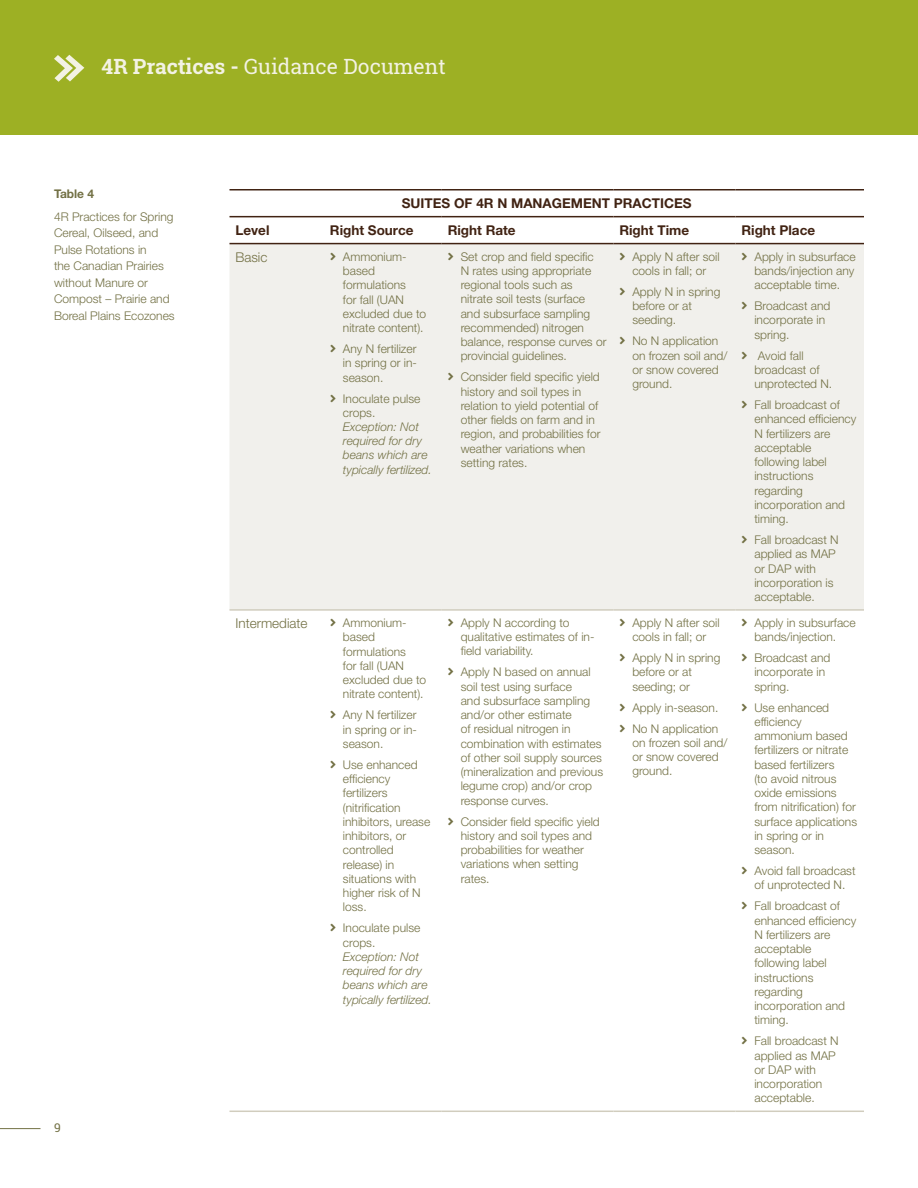
<style>
.page{position:relative;width:918px;height:1188px;background:#fff}
.page>*{position:absolute;margin:0;border:0;box-sizing:border-box;transform-origin:0 0}
.t1{font:21px "Roboto Slab";color:#f3f2e4}
.t2{font:700 13.5px "Helvetica Neue LT Std";color:#412313}
.t3{font:300 13.5px "Helvetica Neue LT Std";color:#737145}
.t4{font:300 12px/14.2px "Helvetica Neue LT Std";color:#737145}
.t5{font:italic 300 12px/14.2px "Helvetica Neue LT Std";color:#737145}
.t6{font:700 12px "Helvetica Neue LT Std";color:#737145}
.t7{font:12px "Roboto Slab";color:#737145}
.s1{font-weight:700}
</style>
<div class="page">
<div style="left:0;top:0;width:918px;height:135px;background:#9db024"></div>
<svg style="left:54px;top:55px;width:30px;height:27px"></svg>
<hr style="left:0;top:1128px;width:40px;height:1px;background:#737145">
<div style="left:230px;top:244px;width:634px;height:365px;background:#f1f0ec"></div>
<hr style="left:230px;top:609px;width:94px;height:2px;background:#d1cdbe">
<hr style="left:324px;top:609px;width:118px;height:2px;background:#d1cdbe">
<hr style="left:442px;top:609px;width:171px;height:2px;background:#d1cdbe">
<hr style="left:613px;top:609px;width:122px;height:2px;background:#d1cdbe">
<hr style="left:735px;top:609px;width:129px;height:2px;background:#d1cdbe">
<hr style="left:230px;top:1111px;width:94px;height:1px;background:#d1cdbe">
<hr style="left:324px;top:1111px;width:118px;height:1px;background:#d1cdbe">
<hr style="left:442px;top:1111px;width:171px;height:1px;background:#d1cdbe">
<hr style="left:613px;top:1111px;width:122px;height:1px;background:#d1cdbe">
<hr style="left:735px;top:1111px;width:129px;height:1px;background:#d1cdbe">
<hr style="left:230px;top:243px;width:94px;height:1px;background:#412313">
<hr style="left:324px;top:243px;width:118px;height:1px;background:#412313">
<hr style="left:442px;top:243px;width:171px;height:1px;background:#412313">
<hr style="left:613px;top:243px;width:122px;height:1px;background:#412313">
<hr style="left:735px;top:243px;width:129px;height:1px;background:#412313">
<hr style="left:230px;top:189px;width:94px;height:1px;background:#412313">
<hr style="left:324px;top:189px;width:118px;height:1px;background:#412313">
<hr style="left:442px;top:189px;width:171px;height:1px;background:#412313">
<hr style="left:613px;top:189px;width:122px;height:1px;background:#412313">
<hr style="left:735px;top:189px;width:129px;height:1px;background:#412313">
<hr style="left:230px;top:216px;width:94px;height:1px;background:#412313">
<hr style="left:324px;top:216px;width:118px;height:1px;background:#412313">
<hr style="left:442px;top:216px;width:171px;height:1px;background:#412313">
<hr style="left:613px;top:216px;width:122px;height:1px;background:#412313">
<hr style="left:735px;top:216px;width:129px;height:1px;background:#412313">
<svg style="left:331px;top:253px;width:4px;height:7px"></svg>
<svg style="left:331px;top:345px;width:4px;height:7px"></svg>
<svg style="left:331px;top:394px;width:4px;height:8px"></svg>
<svg style="left:448px;top:252px;width:5px;height:8px"></svg>
<svg style="left:448px;top:373px;width:5px;height:8px"></svg>
<svg style="left:620px;top:252px;width:5px;height:8px"></svg>
<svg style="left:620px;top:288px;width:5px;height:7px"></svg>
<svg style="left:620px;top:337px;width:5px;height:8px"></svg>
<svg style="left:742px;top:252px;width:5px;height:8px"></svg>
<svg style="left:742px;top:302px;width:5px;height:7px"></svg>
<svg style="left:742px;top:351px;width:5px;height:8px"></svg>
<svg style="left:742px;top:401px;width:5px;height:7px"></svg>
<svg style="left:742px;top:536px;width:5px;height:7px"></svg>
<h1 class="t1" style="left:102px;top:52px;width:346px"><span class="s1">4R Practices -</span> Guidance Document</h1>
<p class="t6" style="left:54px;top:186px;width:42px">Table 4</p>
<p class="t4" style="left:54px;top:208px;width:122px;line-height:16.5px">4R Practices for Spring<br>Cereal, Oilseed, and<br>Pulse Rotations in<br>the Canadian Prairies without Manure or<br>Compost – Prairie and<br>Boreal Plains Ecozones</p>
<p class="t7" style="left:54px;top:1120px;width:8px">9</p>
<p class="t2" style="left:402px;top:195px;width:291px">SUITES OF 4R N MANAGEMENT PRACTICES</p>
<p class="t2" style="left:235px;top:222px;width:36px">Level</p>
<p class="t2" style="left:330px;top:222px;width:85px">Right Source</p>
<p class="t2" style="left:448px;top:222px;width:69px">Right Rate</p>
<p class="t2" style="left:619px;top:222px;width:71px">Right Time</p>
<p class="t2" style="left:741px;top:222px;width:75px">Right Place</p>
<p class="t3" style="left:235px;top:249px;width:34px">Basic</p>
<p class="t4" style="left:343px;top:249px;width:85px">Ammonium&shy;based formulations<br>for fall (UAN excluded due to nitrate content).</p>
<p class="t4" style="left:343px;top:341px;width:76px;text-align:justify">Any N fertilizer in spring or in&shy;season.</p>
<p class="t4" style="left:343px;top:391px;width:79px">Inoculate pulse crops.</p>
<p class="t5" style="left:343px;top:419px;width:90px">Exception: Not required for dry beans which are typically fertilized.</p>
<p class="t4" style="left:461px;top:249px;width:147px">Set crop and field specific<br>N rates using appropriate regional tools such as nitrate soil tests (surface and subsurface sampling recommended) nitrogen balance, response curves or provincial guidelines.</p>
<p class="t4" style="left:461px;top:370px;width:141px">Consider field specific yield history and soil types in relation to yield potential of other fields on farm and in region, and probabilities for weather variations when setting rates.</p>
<p class="t4" style="left:754px;top:249px;width:103px;text-align:justify">Apply in subsurface bands/injection any acceptable time.</p>
<p class="t4" style="left:754px;top:298px;width:78px">Broadcast and incorporate in spring.</p>
<p class="t4" style="left:754px;top:348px;width:79px">Avoid fall broadcast of unprotected N.</p>
<p class="t4" style="left:754px;top:397px;width:103px">Fall broadcast of enhanced efficiency<br>N fertilizers are acceptable following label instructions regarding incorporation and timing.</p>
<p class="t4" style="left:754px;top:532px;width:86px">Fall broadcast N applied as MAP or DAP with incorporation is acceptable.</p>
<p class="t4" style="left:632px;top:249px;width:89px">Apply N after soil cools in fall; or</p>
<p class="t4" style="left:632px;top:284px;width:90px">Apply N in spring before or at seeding.</p>
<p class="t4" style="left:632px;top:334px;width:97px">No N application on frozen soil and/ or snow covered ground.</p>
<p class="t3" style="left:236px;top:615px;width:74px">Intermediate</p>
<p class="t4" style="left:343px;top:616px;width:85px">Ammonium&shy;based formulations<br>for fall (UAN excluded due to nitrate content).</p>
<p class="t4" style="left:343px;top:708px;width:76px;text-align:justify">Any N fertilizer in spring or in&shy;season.</p>
<p class="t4" style="left:343px;top:757px;width:89px">Use enhanced efficiency fertilizers (nitrification inhibitors, urease inhibitors, or controlled release) in situations with higher risk of N loss.</p>
<p class="t4" style="left:343px;top:921px;width:79px">Inoculate pulse crops.</p>
<p class="t5" style="left:343px;top:949px;width:90px">Exception: Not required for dry beans which are typically fertilized.</p>
<p class="t4" style="left:461px;top:615px;width:135px">Apply N according to qualitative estimates of in&shy;field variability.</p>
<p class="t4" style="left:461px;top:665px;width:144px">Apply N based on annual soil test using surface<br>and subsurface sampling and/or other estimate<br>of residual nitrogen in combination with estimates of other soil supply sources (mineralization and previous legume crop) and/or crop response curves.</p>
<p class="t4" style="left:461px;top:814px;width:141px">Consider field specific yield history and soil types and probabilities for weather variations when setting rates.</p>
<p class="t4" style="left:632px;top:615px;width:89px">Apply N after soil cools in fall; or</p>
<p class="t4" style="left:632px;top:651px;width:90px">Apply N in spring before or at seeding; or</p>
<p class="t4" style="left:632px;top:697px;width:88px;line-height:21px">Apply in-season.<br>No N application</p>
<p class="t4" style="left:632px;top:735px;width:97px">on frozen soil and/ or snow covered ground.</p>
<p class="t4" style="left:754px;top:615px;width:103px">Apply in subsurface bands/injection.</p>
<p class="t4" style="left:754px;top:650px;width:78px">Broadcast and incorporate in spring.</p>
<p class="t4" style="left:754px;top:700px;width:104px">Use enhanced efficiency ammonium based fertilizers or nitrate based fertilizers<br>(to avoid nitrous oxide emissions from nitrification) for surface applications in spring or in season.</p>
<p class="t4" style="left:754px;top:863px;width:103px">Avoid fall broadcast of unprotected N.</p>
<p class="t4" style="left:754px;top:899px;width:103px">Fall broadcast of enhanced efficiency<br>N fertilizers are acceptable following label instructions regarding incorporation and timing.</p>
<p class="t4" style="left:754px;top:1034px;width:86px">Fall broadcast N applied as MAP or DAP with incorporation acceptable.</p>
</div>
